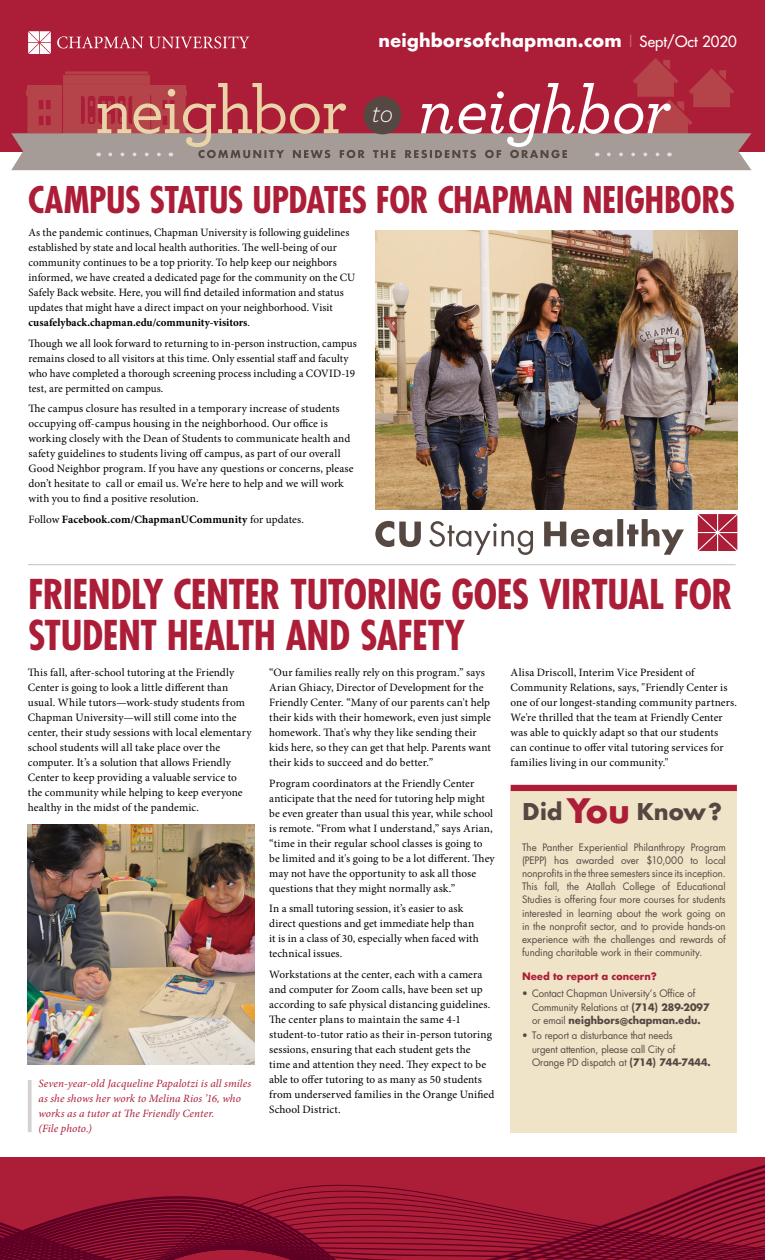
<style>
.page{position:relative;width:765px;height:1260px;background:#fff}
.page>*{position:absolute;margin:0;border:0;box-sizing:border-box;transform-origin:0 0}
.t1{font:500 68.75px "Archer Pro";letter-spacing:-.025em;color:#e8d4a8}
.t2{font:700 condensed 40px/41.2px "Futura";letter-spacing:-.01em;color:#ac1d37}
.t3{font:700 condensed 35.75px "Futura";letter-spacing:-.01em;color:#ac1d37}
.t4{font:700 22.5px "Futura";letter-spacing:-.015em;color:#554742}
.t5{font:700 17.5px "Futura";color:#fff}
.t6{font:15px "Futura";color:#fff}
.t7{font:11.25px/15px "Minion Pro";letter-spacing:.005em;color:#000}
.t8{font:700 11.25px "Minion Pro";letter-spacing:.005em;color:#000}
.t9{font:italic 11.12px/15px "Minion Pro";letter-spacing:.01em;color:#ac1d37}
.t10{font:10px/13.1px "Futura";letter-spacing:-.01em;color:#554742}
.t11{font:700 10px "Futura";letter-spacing:-.01em;color:#ac1d37}
.s1{font-weight:400;font-size:15px;color:#c36b66}
.s2{font-style:italic;color:#fff}
.s3{font-weight:700}
.s4{font-weight:400}
.s5{font-size:32.88px;color:#ac1d37}
</style>
<div class="page">
<div style="left:0;top:0;width:765px;height:152px;background:#ac1d37"></div>
<svg style="left:0;top:1158px;width:765px;height:102px;background:#951431"></svg>
<hr style="left:28px;top:564px;width:708px;height:1px;background:#c8c2bf">
<div style="left:511px;top:788px;width:226px;height:344px;background:#efe3c8"></div>
<svg style="left:11px;top:31px;width:741px;height:139px"></svg>
<div style="left:511px;top:785px;width:226px;height:6px;background:#ac1d37"></div>
<img style="left:375px;top:230px;width:362px;height:280px">
<svg style="left:375px;top:519px;width:309px;height:36px"></svg>
<img style="left:28px;top:825px;width:226px;height:240px">
<svg style="left:28px;top:1080px;width:4px;height:52px"></svg>
<svg style="left:698px;top:514px;width:39px;height:37px"></svg>
<p class="t5" style="left:379px;top:28px;width:258px">neighborsofchapman.com <span class="s1">|</span></p>
<p class="t6" style="left:640px;top:32px;width:99px">Sept/Oct 2020</p>
<h1 class="t1" style="left:95px;top:61px;width:577px">neighbor <sup>to</sup> <span class="s2">neighbor</span></h1>
<h2 class="t3" style="left:28px;top:177px;width:709px">CAMPUS STATUS UPDATES FOR CHAPMAN NEIGHBORS</h2>
<p class="t7" style="left:28px;top:226px;width:328px">As the pandemic continues, Chapman University is following guidelines established by state and local health authorities. The well-being of our community continues to be a top priority. To help keep our neighbors informed, we have created a dedicated page for the community on the CU Safely Back website. Here, you will find detailed information and status updates that might have a direct impact on your neighborhood. Visit <span class="s3">cusafelyback.chapman.edu/community-visitors</span>.</p>
<p class="t7" style="left:28px;top:336px;width:330px">Though we all look forward to returning to in-person instruction, campus remains closed to all visitors at this time. Only essential staff and faculty who have completed a thorough screening process including a COVID-19 test, are permitted on campus.</p>
<p class="t7" style="left:28px;top:402px;width:327px">The campus closure has resulted in a temporary increase of students occupying off-campus housing in the neighborhood. Our office is working closely with the Dean of Students to communicate health and safety guidelines to students living off campus, as part of our overall Good Neighbor program. If you have any questions or concerns, please don’t hesitate to call or email us. We’re here to help and we will work with you to find a positive resolution.</p>
<p class="t8" style="left:28px;top:513px;width:277px"><span class="s4">Follow</span> Facebook.com/ChapmanUCommunity <span class="s4">for updates.</span></p>
<h2 class="t2" style="left:28px;top:573px;width:706px">FRIENDLY CENTER TUTORING GOES VIRTUAL FOR<br>STUDENT HEALTH AND SAFETY</h2>
<p class="t7" style="left:28px;top:665px;width:225px">This fall, after-school tutoring at the Friendly Center is going to look a little different than usual. While tutors—work-study students from Chapman University—will still come into the center, their study sessions with local elementary school students will all take place over the computer. It’s a solution that allows Friendly Center to keep providing a valuable service to the community while helping to keep everyone healthy in the midst of the pandemic.</p>
<p class="t7" style="left:511px;top:665px;width:228px">Alisa Driscoll, Interim Vice President of Community Relations, says, "Friendly Center is one of our longest-standing community partners.<br>We're thrilled that the team at Friendly Center was able to quickly adapt so that our students can continue to offer vital tutoring services for families living in our community."</p>
<h3 class="t4" style="left:522px;top:795px;width:201px">Did <span class="s5">You</span> Know?</h3>
<p class="t10" style="left:522px;top:841px;width:205px;text-align:justify">The Panther Experiential Philanthropy Program (PEPP) has awarded over $10,000 to local nonprofits in the three semesters since its inception.<br>This fall, the Atallah College of Educational Studies is offering four more courses for students interested in learning about the work going on in the nonprofit sector, and to provide hands-on experience with the challenges and rewards of funding charitable work in their community.</p>
<h4 class="t11" style="left:522px;top:969px;width:136px">Need to report a concern?</h4>
<p class="t10" style="left:532px;top:987px;width:179px;text-indent:-10px">• Contact Chapman University’s Office of<br>Community Relations at <span class="s3">(714) 289-2097 </span>or email <span class="s3">neighbors@chapman.edu.</span></p>
<p class="t10" style="left:532px;top:1029px;width:181px;text-indent:-10px">• To report a disturbance that needs<br>urgent attention, please call City of<br>Orange PD dispatch at <span class="s3">(714) 744-7444.</span></p>
<p class="t7" style="left:269px;top:665px;width:223px">“Our families really rely on this program.” says Arian Ghiacy, Director of Development for the Friendly Center. “Many of our parents can't help their kids with their homework, even just simple homework. That's why they like sending their kids here, so they can get that help. Parents want their kids to succeed and do better.”</p>
<p class="t7" style="left:269px;top:776px;width:227px">Program coordinators at the Friendly Center anticipate that the need for tutoring help might be even greater than usual this year, while school is remote. “From what I understand,” says Arian, “time in their regular school classes is going to be limited and it's going to be a lot different. They may not have the opportunity to ask all those questions that they might normally ask.”</p>
<p class="t7" style="left:269px;top:902px;width:211px">In a small tutoring session, it’s easier to ask direct questions and get immediate help than it is in a class of 30, especially when faced with technical issues.</p>
<p class="t7" style="left:269px;top:967px;width:227px">Workstations at the center, each with a camera and computer for Zoom calls, have been set up according to safe physical distancing guidelines.<br>The center plans to maintain the same 4-1 student-to-tutor ratio as their in-person tutoring sessions, ensuring that each student gets the time and attention they need. They expect to be able to offer tutoring to as many as 50 students from underserved families in the Orange Unified School District.</p>
<p class="t9" style="left:38px;top:1077px;width:214px">Seven-year-old Jacqueline Papalotzi is all smiles as she shows her work to Melina Rios ’16, who works as a tutor at The Friendly Center.<br>(File photo.)</p>
</div>
